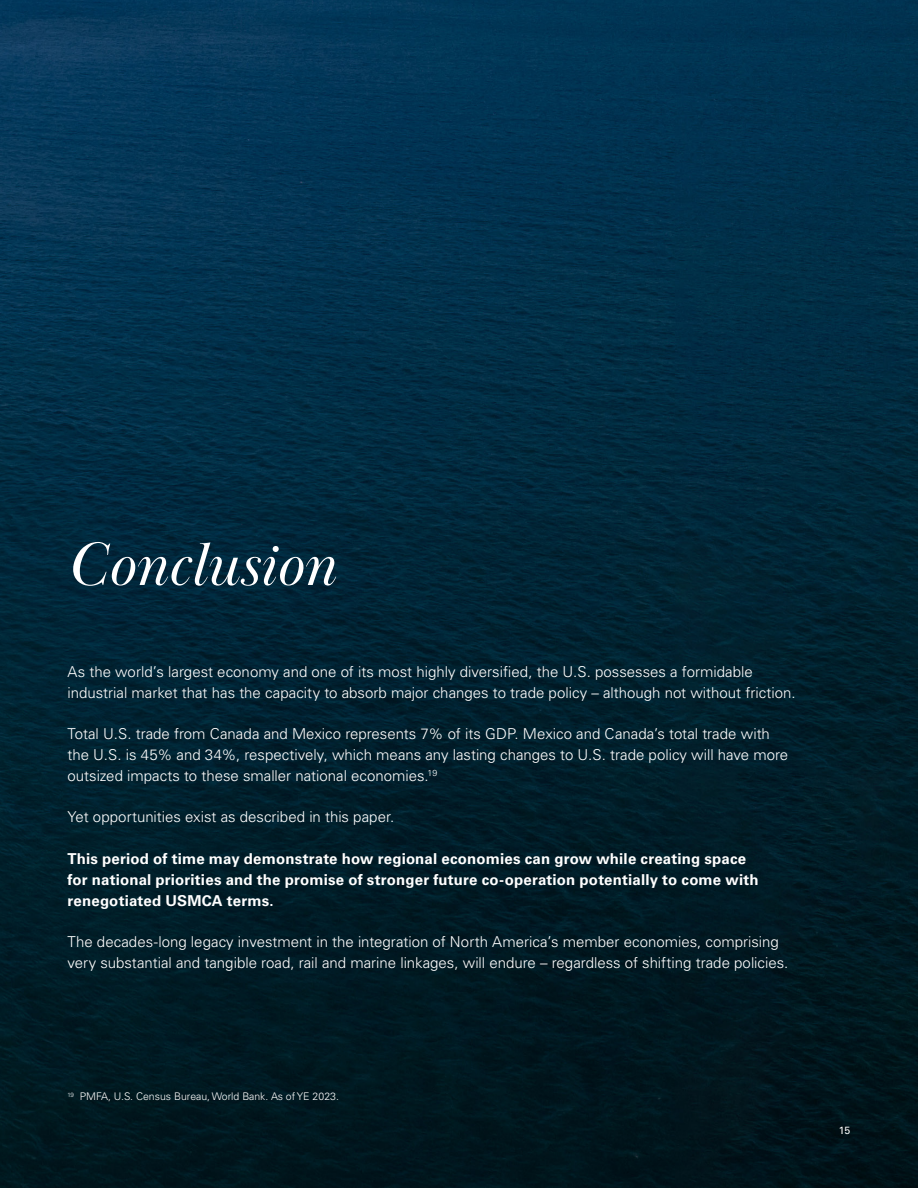
<style>
.page{position:relative;width:918px;height:1188px;background:#fff}
.page>*{position:absolute;margin:0;border:0;box-sizing:border-box;transform-origin:0 0}
.t1{font:italic 63px "Baskerville Display PT";color:#fff}
.t2{font:300 15px/21px "Univers LT Pro 45";color:#fff}
.t3{font:700 15px/21px "Univers LT Pro 65";letter-spacing:.01em;color:#fff}
.t4{font:300 10.5px "Univers LT Pro 45";color:#fff}
.t5{font:10.5px "Univers LT Pro 55 Roman";color:#fff}
</style>
<div class="page">
<img style="left:0;top:0;width:918px;height:1188px">
<p class="t1" style="left:68px;top:528px;width:269px">Conclusion</p>
<p class="t2" style="left:68px;top:661px;width:730px">As the world’s largest economy and one of its most highly diversified, the U.S. possesses a formidable industrial market that has the capacity to absorb major changes to trade policy – although not without friction.</p>
<p class="t2" style="left:68px;top:723px;width:722px">Total U.S. trade from Canada and Mexico represents 7% of its GDP. Mexico and Canada’s total trade with the U.S. is 45% and 34%, respectively, which means any lasting changes to U.S. trade policy will have more outsized impacts to these smaller national economies.<sup>19</sup></p>
<p class="t2" style="left:68px;top:806px;width:328px">Yet opportunities exist as described in this paper.</p>
<p class="t3" style="left:68px;top:847px;width:693px">This period of time may demonstrate how regional economies can grow while creating space for national priorities and the promise of stronger future co-operation potentially to come with renegotiated USMCA terms.</p>
<p class="t2" style="left:68px;top:931px;width:722px">The decades-long legacy investment in the integration of North America’s member economies, comprising very substantial and tangible road, rail and marine linkages, will endure – regardless of shifting trade policies.</p>
<p class="t4" style="left:68px;top:1090px;width:273px"><sup>19</sup> PMFA, U.S. Census Bureau, World Bank. As of YE 2023.</p>
<p class="t5" style="left:839px;top:1123px;width:13px">15</p>
</div>
